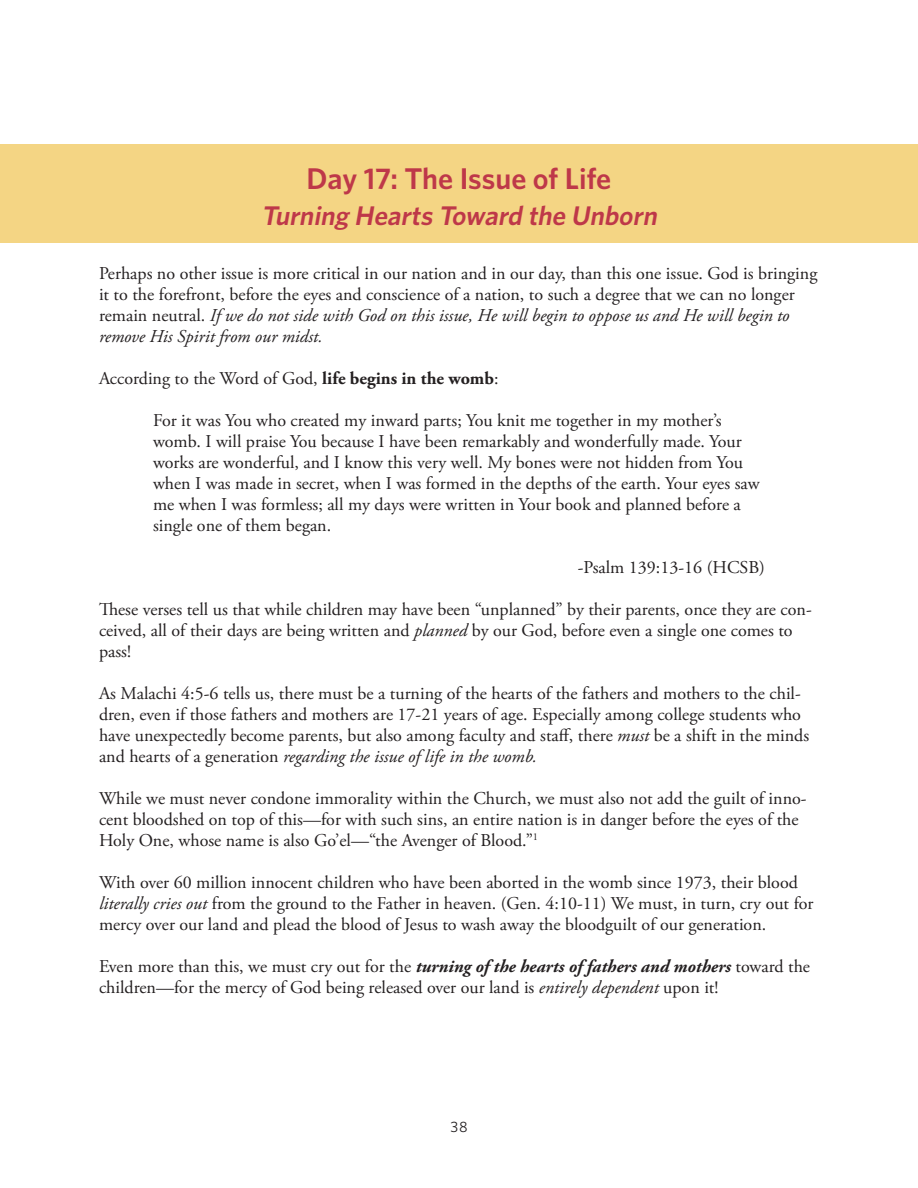
<style>
.page{position:relative;width:918px;height:1188px;background:#fff}
.page>*{position:absolute;margin:0;border:0;box-sizing:border-box;transform-origin:0 0}
.t1{font:600 30px "Whitney";color:#be3849}
.t2{font:italic 600 27px "Whitney";color:#be3849}
.t3{font:18px/21px "Adobe Garamond Pro";color:#231f20}
.t4{font:15px "Whitney";color:#231f20}
.s1{font-style:italic}
.s2{font-weight:700}
.s3{font-weight:700;font-style:italic}
</style>
<div class="page">
<div style="left:0;top:144px;width:918px;height:98px;background:#f4d584"></div>
<h1 class="t1" style="left:307px;top:158px;width:306px">Day 17: The Issue of Life</h1>
<h2 class="t2" style="left:261px;top:197px;width:403px">Turning Hearts Toward the Unborn</h2>
<p class="t3" style="left:99px;top:263px;width:720px">Perhaps no other issue is more critical in our nation and in our day, than this one issue. God is bringing it to the forefront, before the eyes and conscience of a nation, to such a degree that we can no longer remain neutral. <span class="s1">If we do not side with God on this issue, He will begin to oppose us and He will begin to remove His Spirit from our midst.</span></p>
<p class="t3" style="left:99px;top:368px;width:401px">According to the Word of God, <span class="s2">life begins in the womb</span>:</p>
<p class="t3" style="left:153px;top:410px;width:608px">For it was You who created my inward parts; You knit me together in my mother’s womb. I will praise You because I have been remarkably and wonderfully made. Your works are wonderful, and I know this very well. My bones were not hidden from You when I was made in secret, when I was formed in the depths of the earth. Your eyes saw me when I was formless; all my days were written in Your book and planned before a single one of them began.</p>
<p class="t3" style="left:578px;top:557px;width:189px">-Psalm 139:13-16 (HCSB)</p>
<p class="t3" style="left:99px;top:599px;width:714px">These verses tell us that while children may have been “unplanned” by their parents, once they are con&shy;ceived, all of their days are being written and <span class="s1">planned</span> by our God, before even a single one comes to pass!</p>
<p class="t3" style="left:99px;top:683px;width:712px">As Malachi 4:5-6 tells us, there must be a turning of the hearts of the fathers and mothers to the chil&shy;dren, even if those fathers and mothers are 17-21 years of age. Especially among college students who have unexpectedly become parents, but also among faculty and staff, there <span class="s1">must</span> be a shift in the minds and hearts of a generation <span class="s1">regarding the issue of life in the womb.</span></p>
<p class="t3" style="left:99px;top:788px;width:709px">While we must never condone immorality within the Church, we must also not add the guilt of inno&shy;cent bloodshed on top of this—for with such sins, an entire nation is in danger before the eyes of the<br>Holy One, whose name is also Go’el—“the Avenger of Blood.”<sup>1</sup></p>
<p class="t3" style="left:99px;top:872px;width:716px">With over 60 million innocent children who have been aborted in the womb since 1973, their blood <span class="s1">literally cries out</span> from the ground to the Father in heaven. (Gen. 4:10-11) We must, in turn, cry out for mercy over our land and plead the blood of Jesus to wash away the bloodguilt of our generation.</p>
<p class="t3" style="left:99px;top:956px;width:713px">Even more than this, we must cry out for the <span class="s3">turning of the hearts of fathers and mothers</span> toward the children—for the mercy of God being released over our land is <span class="s1">entirely dependent</span> upon it!</p>
<p class="t4" style="left:450px;top:1117px;width:19px">38</p>
</div>
